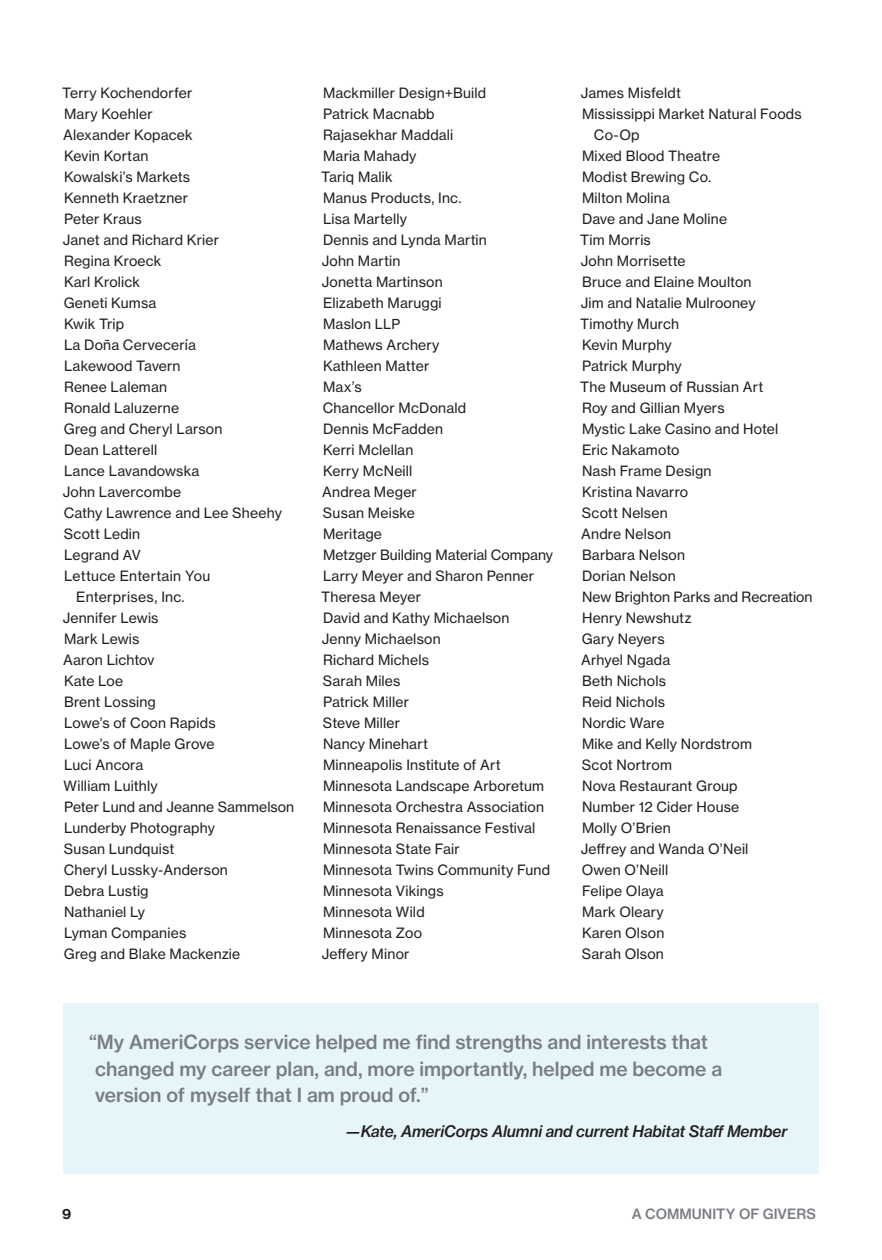
<style>
.page{position:relative;width:882px;height:1260px;background:#fff}
.page>*{position:absolute;margin:0;border:0;box-sizing:border-box;transform-origin:0 0}
.Q2{font:19.25px/26.2px "N Haas Grotesk TX Pro 65 Md";color:#797d82}
.ATTRIB{font:15.75px "N Haas Grotesk TX Pro 66 Md It";letter-spacing:-.01em;color:#231f20}
.List{font:14px/21px "N Haas Grotesk TX Pro 55 Rg";letter-spacing:.015em;color:#231f20}
.t1{font:14px "N Haas Grotesk TX Pro 65 Md";color:#797d82}
.t2{font:14px "N Haas Grotesk TX Pro 75 Bd";color:#231f20}
.s1{font-size:13.65px}
</style>
<div class="page">
<div style="left:63px;top:1003px;width:756px;height:170px;background:#e6f5fa"></div>
<p class="List" style="left:62px;top:82px;width:132px">Terry Kochendorfer</p>
<p class="List" style="left:64px;top:103px;width:90px">Mary Koehler</p>
<p class="List" style="left:63px;top:124px;width:131px">Alexander Kopacek</p>
<p class="List" style="left:64px;top:145px;width:86px">Kevin Kortan</p>
<p class="List" style="left:64px;top:166px;width:128px">Kowalski’s Markets</p>
<p class="List" style="left:64px;top:187px;width:126px">Kenneth Kraetzner</p>
<p class="List" style="left:64px;top:208px;width:79px">Peter Kraus</p>
<p class="List" style="left:63px;top:229px;width:158px">Janet and Richard Krier</p>
<p class="List" style="left:64px;top:250px;width:99px">Regina Kroeck</p>
<p class="List" style="left:64px;top:271px;width:78px">Karl Krolick</p>
<p class="List" style="left:64px;top:292px;width:94px">Geneti Kumsa</p>
<p class="List" style="left:64px;top:313px;width:62px">Kwik Trip</p>
<p class="List" style="left:64px;top:334px;width:133px">La Doña Cervecería</p>
<p class="List" style="left:64px;top:355px;width:118px">Lakewood Tavern</p>
<p class="List" style="left:64px;top:376px;width:105px">Renee Laleman</p>
<p class="List" style="left:64px;top:397px;width:117px">Ronald Laluzerne</p>
<p class="List" style="left:64px;top:418px;width:160px">Greg and Cheryl Larson</p>
<p class="List" style="left:64px;top:439px;width:95px">Dean Latterell</p>
<p class="List" style="left:64px;top:460px;width:137px">Lance Lavandowska</p>
<p class="List" style="left:63px;top:481px;width:120px">John Lavercombe</p>
<p class="List" style="left:64px;top:502px;width:220px">Cathy Lawrence and Lee Sheehy</p>
<p class="List" style="left:64px;top:523px;width:78px">Scott Ledin</p>
<p class="List" style="left:64px;top:544px;width:78px">Legrand <span class="s1">AV</span></p>
<p class="List" style="left:76px;top:565px;width:136px;text-indent:-12px">Lettuce Entertain You<br>Enterprises, Inc.</p>
<p class="List" style="left:63px;top:607px;width:97px">Jennifer Lewis</p>
<p class="List" style="left:64px;top:628px;width:77px">Mark Lewis</p>
<p class="List" style="left:63px;top:649px;width:93px">Aaron Lichtov</p>
<p class="List" style="left:64px;top:670px;width:61px">Kate Loe</p>
<p class="List" style="left:64px;top:691px;width:93px">Brent Lossing</p>
<p class="List" style="left:64px;top:712px;width:153px">Lowe’s of Coon Rapids</p>
<p class="List" style="left:64px;top:733px;width:152px">Lowe’s of Maple Grove</p>
<p class="List" style="left:64px;top:754px;width:81px">Luci Ancora</p>
<p class="List" style="left:64px;top:775px;width:96px">William Luithly</p>
<p class="List" style="left:64px;top:796px;width:232px">Peter Lund and Jeanne Sammelson</p>
<p class="List" style="left:64px;top:817px;width:152px">Lunderby Photography</p>
<p class="List" style="left:64px;top:838px;width:112px">Susan Lundquist</p>
<p class="List" style="left:64px;top:859px;width:166px">Cheryl Lussky-Anderson</p>
<p class="List" style="left:64px;top:880px;width:86px">Debra Lustig</p>
<p class="List" style="left:64px;top:901px;width:83px">Nathaniel Ly</p>
<p class="List" style="left:64px;top:922px;width:124px">Lyman Companies</p>
<p class="List" style="left:64px;top:943px;width:178px">Greg and Blake Mackenzie</p>
<p class="List" style="left:323px;top:82px;width:165px">Mackmiller Design+Build</p>
<p class="List" style="left:323px;top:103px;width:113px">Patrick Macnabb</p>
<p class="List" style="left:323px;top:124px;width:132px">Rajasekhar Maddali</p>
<p class="List" style="left:323px;top:145px;width:95px">Maria Mahady</p>
<p class="List" style="left:321px;top:166px;width:73px">Tariq Malik</p>
<p class="List" style="left:323px;top:187px;width:140px">Manus Products, Inc.</p>
<p class="List" style="left:323px;top:208px;width:86px">Lisa Martelly</p>
<p class="List" style="left:323px;top:229px;width:165px">Dennis and Lynda Martin</p>
<p class="List" style="left:322px;top:250px;width:80px">John Martin</p>
<p class="List" style="left:322px;top:271px;width:123px">Jonetta Martinson</p>
<p class="List" style="left:323px;top:292px;width:120px">Elizabeth Maruggi</p>
<p class="List" style="left:323px;top:313px;width:79px">Maslon <span class="s1">LLP</span></p>
<p class="List" style="left:323px;top:334px;width:118px">Mathews Archery</p>
<p class="List" style="left:323px;top:355px;width:108px">Kathleen Matter</p>
<p class="List" style="left:323px;top:376px;width:40px">Max’s</p>
<p class="List" style="left:323px;top:397px;width:145px">Chancellor McDonald</p>
<p class="List" style="left:323px;top:418px;width:122px">Dennis McFadden</p>
<p class="List" style="left:323px;top:439px;width:92px">Kerri Mclellan</p>
<p class="List" style="left:323px;top:460px;width:91px">Kerry McNeill</p>
<p class="List" style="left:322px;top:481px;width:96px">Andrea Meger</p>
<p class="List" style="left:323px;top:502px;width:94px">Susan Meiske</p>
<p class="List" style="left:323px;top:523px;width:60px">Meritage</p>
<p class="List" style="left:323px;top:544px;width:232px">Metzger Building Material Company</p>
<p class="List" style="left:323px;top:565px;width:213px">Larry Meyer and Sharon Penner</p>
<p class="List" style="left:321px;top:586px;width:101px">Theresa Meyer</p>
<p class="List" style="left:323px;top:607px;width:188px">David and Kathy Michaelson</p>
<p class="List" style="left:322px;top:628px;width:120px">Jenny Michaelson</p>
<p class="List" style="left:323px;top:649px;width:108px">Richard Michels</p>
<p class="List" style="left:323px;top:670px;width:79px">Sarah Miles</p>
<p class="List" style="left:323px;top:691px;width:88px">Patrick Miller</p>
<p class="List" style="left:323px;top:712px;width:79px">Steve Miller</p>
<p class="List" style="left:323px;top:733px;width:106px">Nancy Minehart</p>
<p class="List" style="left:323px;top:754px;width:179px">Minneapolis Institute of Art</p>
<p class="List" style="left:323px;top:775px;width:223px">Minnesota Landscape Arboretum</p>
<p class="List" style="left:323px;top:796px;width:223px">Minnesota Orchestra Association</p>
<p class="List" style="left:323px;top:817px;width:214px">Minnesota Renaissance Festival</p>
<p class="List" style="left:323px;top:838px;width:138px">Minnesota State Fair</p>
<p class="List" style="left:323px;top:859px;width:229px">Minnesota Twins Community Fund</p>
<p class="List" style="left:323px;top:880px;width:122px">Minnesota Vikings</p>
<p class="List" style="left:323px;top:901px;width:103px">Minnesota Wild</p>
<p class="List" style="left:323px;top:922px;width:101px">Minnesota Zoo</p>
<p class="List" style="left:322px;top:943px;width:89px">Jeffery Minor</p>
<p class="List" style="left:581px;top:82px;width:102px">James Misfeldt</p>
<p class="List" style="left:594px;top:103px;width:209px;text-indent:-12px">Mississippi Market Natural Foods<br>Co-Op</p>
<p class="List" style="left:582px;top:145px;width:140px">Mixed Blood Theatre</p>
<p class="List" style="left:582px;top:166px;width:131px">Modist Brewing Co.</p>
<p class="List" style="left:582px;top:187px;width:89px">Milton Molina</p>
<p class="List" style="left:582px;top:208px;width:147px">Dave and Jane Moline</p>
<p class="List" style="left:580px;top:229px;width:72px">Tim Morris</p>
<p class="List" style="left:581px;top:250px;width:107px">John Morrisette</p>
<p class="List" style="left:582px;top:271px;width:171px">Bruce and Elaine Moulton</p>
<p class="List" style="left:581px;top:292px;width:176px">Jim and Natalie Mulrooney</p>
<p class="List" style="left:580px;top:313px;width:100px">Timothy Murch</p>
<p class="List" style="left:582px;top:334px;width:91px">Kevin Murphy</p>
<p class="List" style="left:582px;top:355px;width:101px">Patrick Murphy</p>
<p class="List" style="left:580px;top:376px;width:185px">The Museum of Russian Art</p>
<p class="List" style="left:582px;top:397px;width:144px">Roy and Gillian Myers</p>
<p class="List" style="left:582px;top:418px;width:198px">Mystic Lake Casino and Hotel</p>
<p class="List" style="left:582px;top:439px;width:99px">Eric Nakamoto</p>
<p class="List" style="left:582px;top:460px;width:131px">Nash Frame Design</p>
<p class="List" style="left:582px;top:481px;width:108px">Kristina Navarro</p>
<p class="List" style="left:582px;top:502px;width:87px">Scott Nelsen</p>
<p class="List" style="left:581px;top:523px;width:92px">Andre Nelson</p>
<p class="List" style="left:582px;top:544px;width:105px">Barbara Nelson</p>
<p class="List" style="left:582px;top:565px;width:95px">Dorian Nelson</p>
<p class="List" style="left:582px;top:586px;width:232px">New Brighton Parks and Recreation</p>
<p class="List" style="left:582px;top:607px;width:111px">Henry Newshutz</p>
<p class="List" style="left:582px;top:628px;width:84px">Gary Neyers</p>
<p class="List" style="left:581px;top:649px;width:91px">Arhyel Ngada</p>
<p class="List" style="left:582px;top:670px;width:86px">Beth Nichols</p>
<p class="List" style="left:582px;top:691px;width:85px">Reid Nichols</p>
<p class="List" style="left:582px;top:712px;width:84px">Nordic Ware</p>
<p class="List" style="left:582px;top:733px;width:171px">Mike and Kelly Nordstrom</p>
<p class="List" style="left:582px;top:754px;width:92px">Scot Nortrom</p>
<p class="List" style="left:582px;top:775px;width:157px">Nova Restaurant Group</p>
<p class="List" style="left:582px;top:796px;width:159px">Number 12 Cider House</p>
<p class="List" style="left:582px;top:817px;width:90px">Molly O’Brien</p>
<p class="List" style="left:581px;top:838px;width:169px">Jeffrey and Wanda O’Neil</p>
<p class="List" style="left:582px;top:859px;width:88px">Owen O’Neill</p>
<p class="List" style="left:582px;top:880px;width:83px">Felipe Olaya</p>
<p class="List" style="left:582px;top:901px;width:83px">Mark Oleary</p>
<p class="List" style="left:582px;top:922px;width:84px">Karen Olson</p>
<p class="List" style="left:582px;top:943px;width:83px">Sarah Olson</p>
<p class="Q2" style="left:95px;top:1029px;width:629px;text-indent:-6px">“My AmeriCorps service helped me find strengths and interests that changed my career plan, and, more importantly, helped me become a version of myself that I am proud of.”</p>
<p class="ATTRIB" style="left:345px;top:1121px;width:444px">—Kate, AmeriCorps Alumni and current Habitat Staff Member</p>
<p class="t2" style="left:62px;top:1205px;width:11px">9</p>
<p class="t1" style="left:632px;top:1205px;width:186px">A COMMUNITY OF GIVERS</p>
</div>
